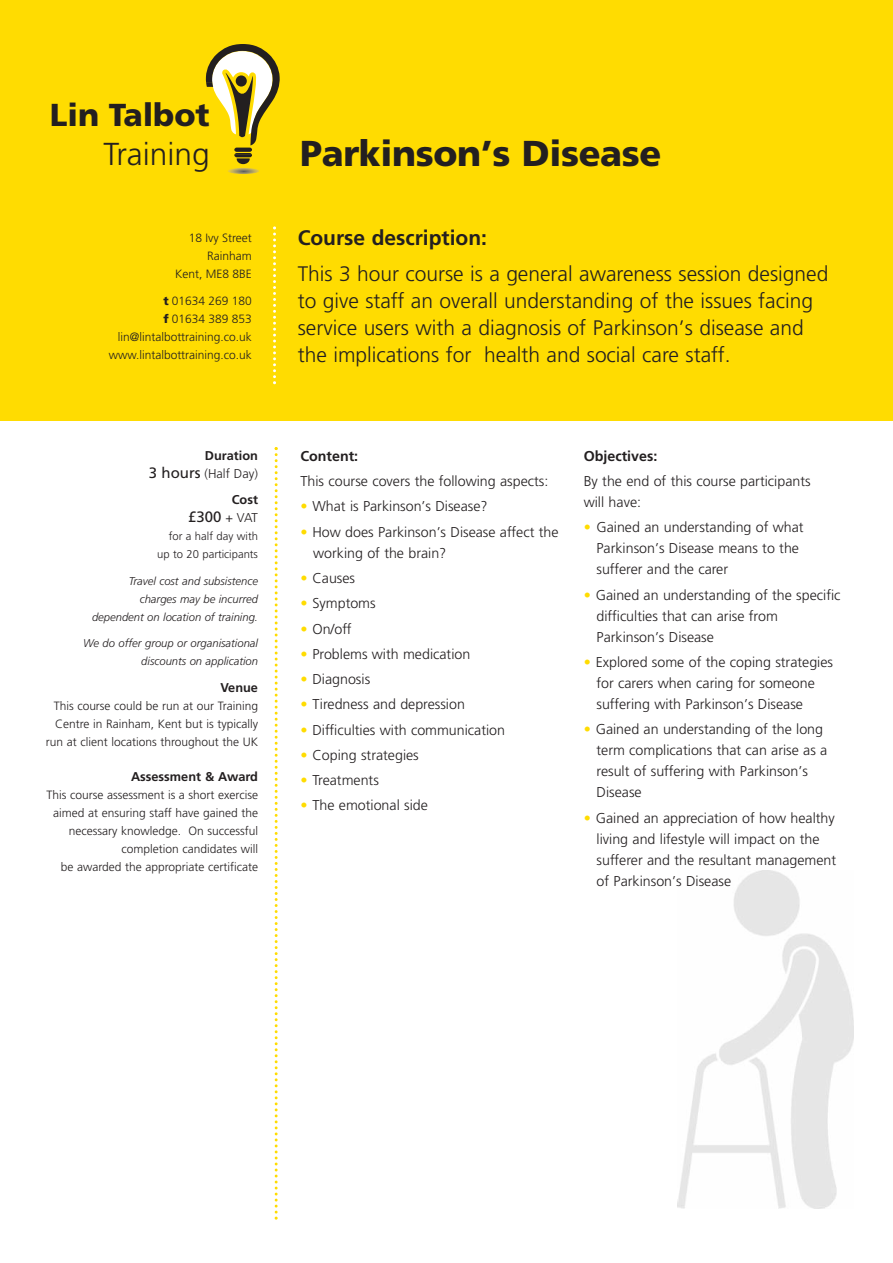
<style>
.page{position:relative;width:893px;height:1263px;background:#fff}
.page>*{position:absolute;margin:0;border:0;box-sizing:border-box;transform-origin:0 0}
.t1{font:900 36px "Frutiger";letter-spacing:-.01em;color:#231f20}
.t2{font:900 31.8px "Frutiger";color:#231f20}
.t3{font:300 31.8px "Frutiger";color:#231f20}
.t4{font:300 21px/27px "Frutiger";color:#231f20}
.t5{font:700 21px "Frutiger";color:#231f20}
.t6{font:15px "Frutiger";color:#231f20}
.t7{font:300 14.25px/21px "Frutiger";color:#231f20}
.t8{font:700 14.25px "Frutiger";color:#231f20}
.t9{font:700 12.75px "Frutiger";color:#231f20}
.t10{font:300 12.75px/18px "Frutiger";color:#231f20;text-align:right}
.t11{font:300 12px/18px "Frutiger";color:#231f20;text-align:right}
.t12{font:italic 300 11.25px/18px "Frutiger";color:#231f20;text-align:right}
.t13{font:300 11.25px/18px "Frutiger";color:#231f20;text-align:right}
.s1{font-weight:900}
.s2{font-weight:700}
.s3{font-weight:400;font-size:15px}
.s4{font-weight:300;font-size:12.75px}
.s5{color:#ffdc01}
</style>
<div class="page">
<img style="left:677px;top:870px;width:177px;height:339px">
<div style="left:0;top:0;width:893px;height:421px;background:#ffdc01"></div>
<svg style="left:275px;top:447px;width:3px;height:772px"></svg>
<svg style="left:273px;top:226px;width:3px;height:158px"></svg>
<svg style="left:234px;top:148px;width:18px;height:4px"></svg>
<svg style="left:228px;top:153px;width:31px;height:21px"></svg>
<svg style="left:206px;top:44px;width:74px;height:101px"></svg>
<h2 class="t2" style="left:50px;top:103px;width:161px">Lin Talbot</h2>
<h2 class="t3" style="left:103px;top:141px;width:108px">Training</h2>
<p class="t11" style="left:175px;top:230px;width:78px">18 Ivy Street<br>Rainham<br>Kent, ME8 8BE</p>
<p class="t11" style="left:109px;top:293px;width:145px"><span class="s1">t</span> 01634 269 180<br><span class="s1">f</span> 01634 389 853 lin@lintalbottraining.co.uk www.lintalbottraining.co.uk</p>
<p class="t10" style="left:149px;top:447px;width:111px"><span class="s2">Duration<br></span><span class="s3">3 hours</span> (Half Day)</p>
<p class="t9" style="left:232px;top:495px;width:28px">Cost</p>
<p class="t6" style="left:188px;top:511px;width:71px">£300 <span class="s4">+ VAT</span></p>
<p class="t13" style="left:157px;top:528px;width:102px">for a half day with up to 20 participants</p>
<p class="t12" style="left:92px;top:573px;width:168px">Travel cost and subsistence charges may be incurred dependent on location of training.</p>
<p class="t12" style="left:83px;top:635px;width:176px">We do offer group or organisational discounts on application</p>
<p class="t9" style="left:220px;top:682px;width:39px">Venue</p>
<p class="t11" style="left:46px;top:697px;width:214px">This course could be run at our Training<br>Centre in Rainham, Kent but is typically run at client locations throughout the UK</p>
<p class="t9" style="left:131px;top:771px;width:128px">Assessment &amp; Award</p>
<p class="t11" style="left:46px;top:787px;width:213px">This course assessment is a short exercise aimed at ensuring staff have gained the necessary knowledge. On successful completion candidates will<br>be awarded the appropriate certificate</p>
<h1 class="t1" style="left:300px;top:139px;width:363px">Parkinson’s Disease</h1>
<h3 class="t5" style="left:298px;top:230px;width:191px">Course description:</h3>
<h3 class="t4" style="left:298px;top:262px;width:532px">This 3 hour course is a general awareness session designed to give staff an overall understanding of the issues facing service users with a diagnosis of Parkinson’s disease and the implications for health and social care staff.</h3>
<p class="t8" style="left:300px;top:450px;width:59px">Content:</p>
<p class="t7" style="left:300px;top:472px;width:249px">This course covers the following aspects:</p>
<p class="t7" style="left:300px;top:497px;width:189px"><span class="s5">•</span> What is Parkinson’s Disease?</p>
<p class="t7" style="left:313px;top:522px;width:247px;text-indent:-13px"><span class="s5">•</span> How does Parkinson’s Disease affect the working of the brain?</p>
<p class="t7" style="left:300px;top:569px;width:56px"><span class="s5">•</span> Causes</p>
<p class="t7" style="left:300px;top:594px;width:77px"><span class="s5">•</span> Symptoms</p>
<p class="t7" style="left:300px;top:619px;width:53px"><span class="s5">•</span> On/off</p>
<p class="t7" style="left:300px;top:644px;width:171px"><span class="s5">•</span> Problems with medication</p>
<p class="t7" style="left:300px;top:670px;width:71px"><span class="s5">•</span> Diagnosis</p>
<p class="t7" style="left:300px;top:695px;width:166px"><span class="s5">•</span> Tiredness and depression</p>
<p class="t7" style="left:300px;top:720px;width:206px"><span class="s5">•</span> Difficulties with communication</p>
<p class="t7" style="left:300px;top:745px;width:120px"><span class="s5">•</span> Coping strategies</p>
<p class="t7" style="left:300px;top:771px;width:80px"><span class="s5">•</span> Treatments</p>
<p class="t7" style="left:300px;top:796px;width:129px"><span class="s5">•</span> The emotional side</p>
<p class="t8" style="left:584px;top:450px;width:75px">Objectives:</p>
<p class="t7" style="left:584px;top:472px;width:228px">By the end of this course participants will have:</p>
<p class="t7" style="left:596px;top:518px;width:209px;text-indent:-13px"><span class="s5">•</span> Gained an understanding of what<br>Parkinson’s Disease means to the sufferer and the carer</p>
<p class="t7" style="left:597px;top:585px;width:245px;text-indent:-13px"><span class="s5">•</span> Gained an understanding of the specific difficulties that can arise from<br>Parkinson’s Disease</p>
<p class="t7" style="left:596px;top:653px;width:238px;text-indent:-13px"><span class="s5">•</span> Explored some of the coping strategies for carers when caring for someone suffering with Parkinson’s Disease</p>
<p class="t7" style="left:596px;top:720px;width:232px;text-indent:-13px"><span class="s5">•</span> Gained an understanding of the long term complications that can arise as a result of suffering with Parkinson’s<br>Disease</p>
<p class="t7" style="left:597px;top:808px;width:241px;text-indent:-13px"><span class="s5">•</span> Gained an appreciation of how healthy living and lifestyle will impact on the sufferer and the resultant management of Parkinson’s Disease</p>
</div>
